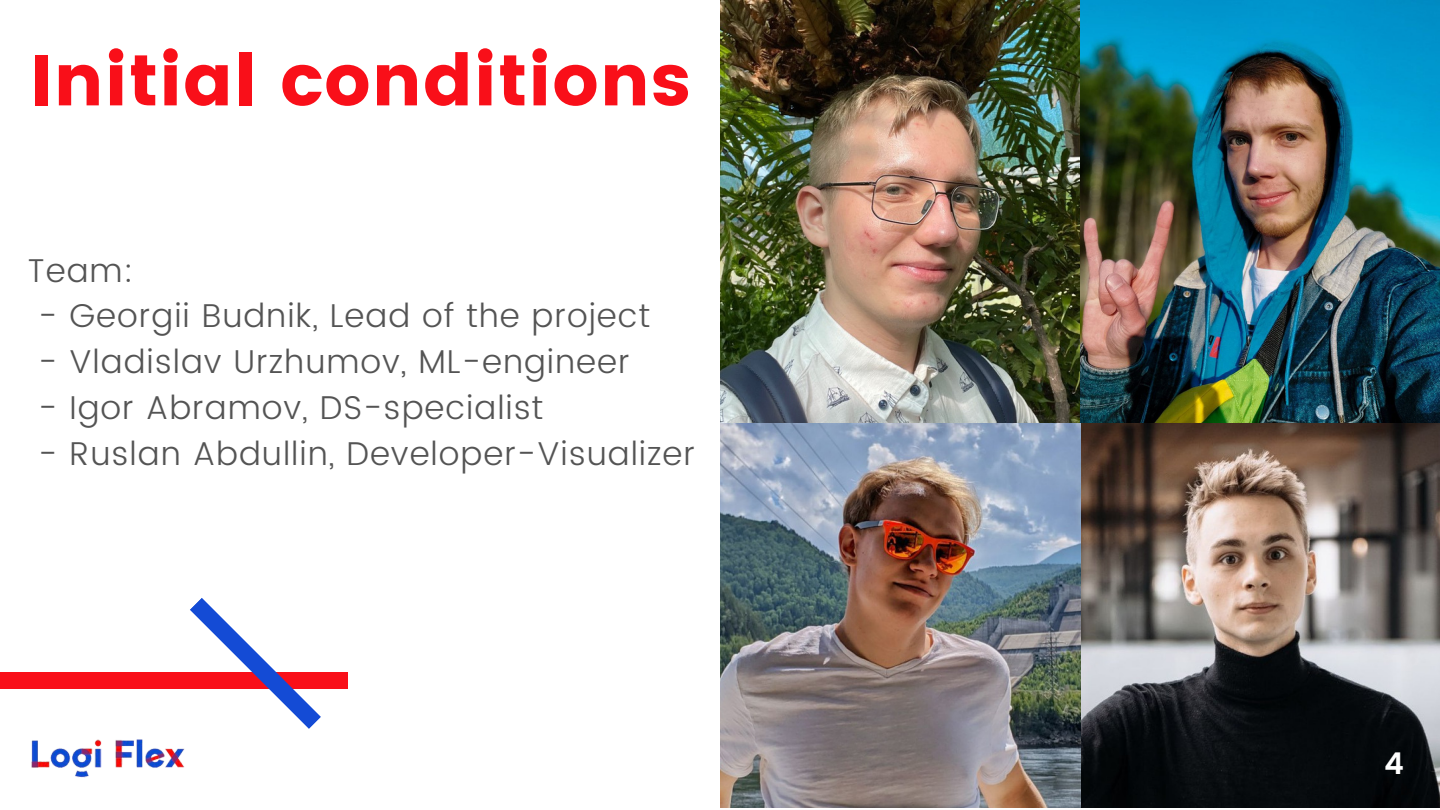
<style>
.page{position:relative;width:1440px;height:810px;background:#fff}
.page>*{position:absolute;margin:0;border:0;box-sizing:border-box;transform-origin:0 0}
.t1{font:72px "Poppins";letter-spacing:.01em;color:#f90f19}
.t2{font:300 33px "Poppins";letter-spacing:.03em;color:#545454}
.t3{font:600 30px "Poppins";color:#fff}
</style>
<div class="page">
<div style="left:0;top:673px;width:348px;height:16px;background:#f90f19"></div>
<img style="left:31px;top:739px;width:154px;height:39px">
<img style="left:720px;top:0;width:720px;height:808px">
<svg style="left:190px;top:598px;width:131px;height:131px"></svg>
<p class="t1" style="left:30px;top:38px;width:663px">Initial conditions</p>
<p class="t2" style="left:27px;top:251px;width:108px">Team:</p>
<p class="t2" style="left:38px;top:297px;width:613px">- Georgii Budnik, Lead of the project</p>
<p class="t2" style="left:38px;top:342px;width:593px">- Vladislav Urzhumov, ML-engineer</p>
<p class="t2" style="left:38px;top:388px;width:506px">- Igor Abramov, DS-specialist</p>
<p class="t2" style="left:38px;top:434px;width:658px">- Ruslan Abdullin, Developer-Visualizer</p>
<p class="t3" style="left:1384px;top:746px;width:21px">4</p>
</div>
